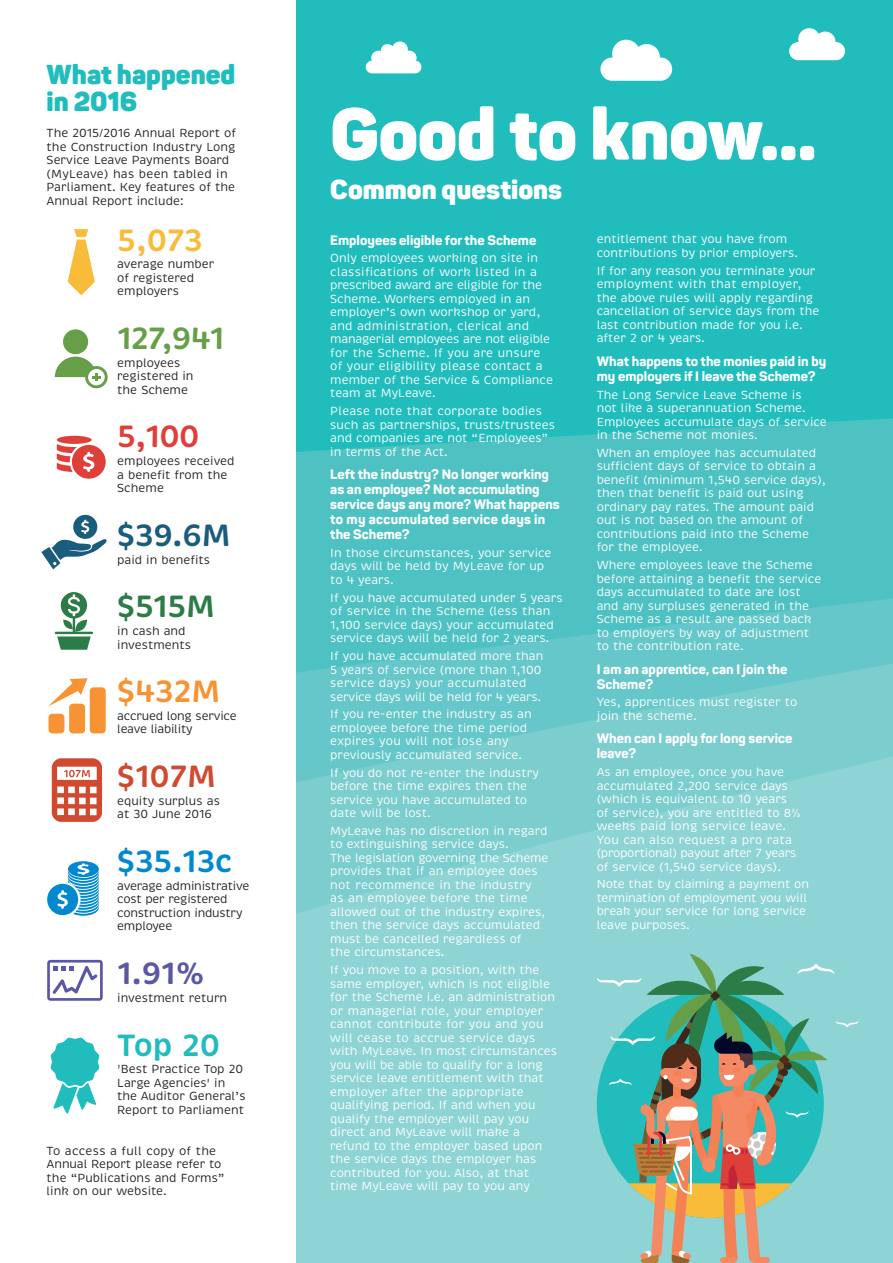
<style>
.page{position:relative;width:893px;height:1263px;background:#fff}
.page>*{position:absolute;margin:0;border:0;box-sizing:border-box;transform-origin:0 0}
.Body_Copy{font:900 72px "Panton";letter-spacing:-.01em;color:#fff}
.t1{font:600 31.5px "Brevia";color:#0089cf}
.t2{font:600 31.5px "Brevia";letter-spacing:-.02em;color:#679e48}
.t3{font:600 31.5px "Brevia";color:#1a5c7c}
.t4{font:600 31.5px "Brevia";color:#5a57a5}
.t5{font:600 31.5px "Brevia";color:#f9bc3a}
.t6{font:600 31.5px "Brevia";color:#df3f39}
.t7{font:600 31.5px "Brevia";color:#2c7c47}
.t8{font:600 31.5px "Brevia";color:#f79332}
.t9{font:600 31.5px "Brevia";color:#d04a31}
.t10{font:600 31.5px "Brevia";color:#21bdbd}
.t11{font:900 27px/27px "Panton";color:#21bdbd}
.Subheads{font:900 27px "Panton";color:#fff}
.t12{font:800 13.5px/15px "Panton";color:#fff}
.Body_Copy-2{font:12px/13.5px "Brevia";color:#fff}
.Body_Copy-3{font:12px/13.5px "Brevia";color:#231f20}
.Body_Copy-4{font:12px/13.5px "Brevia";letter-spacing:-.02em;color:#231f20}
.Bullets{font:12px/13.5px "Brevia";color:#231f20}
</style>
<div class="page">
<div style="left:296px;top:0;width:597px;height:1263px;background:#21bdbd"></div>
<svg style="left:296px;top:418px;width:597px;height:845px;background:#71cbcc"></svg>
<svg style="left:51px;top:1037px;width:48px;height:77px"></svg>
<svg style="left:57px;top:444px;width:49px;height:35px"></svg>
<div style="left:57px;top:436px;width:35px;height:8px;background:#df3f39;border-radius:50%"></div>
<svg style="left:47px;top:960px;width:56px;height:41px"></svg>
<svg style="left:68px;top:229px;width:27px;height:66px"></svg>
<div style="left:63px;top:329px;width:25px;height:25px;background:#679e48;border-radius:50%"></div>
<svg style="left:55px;top:357px;width:53px;height:31px"></svg>
<svg style="left:41px;top:515px;width:66px;height:54px"></svg>
<div style="left:69px;top:704px;width:16px;height:29px;background:#f79332;border-radius:4px"></div>
<div style="left:90px;top:687px;width:16px;height:46px;background:#f79332;border-radius:4px"></div>
<div style="left:49px;top:714px;width:15px;height:19px;background:#f79332;border-radius:4px"></div>
<svg style="left:48px;top:678px;width:40px;height:29px"></svg>
<svg style="left:47px;top:861px;width:52px;height:55px"></svg>
<svg style="left:52px;top:758px;width:50px;height:64px"></svg>
<svg style="left:366px;top:41px;width:55px;height:32px"></svg>
<svg style="left:600px;top:40px;width:72px;height:41px"></svg>
<svg style="left:789px;top:28px;width:56px;height:32px"></svg>
<svg style="left:597px;top:954px;width:261px;height:309px"></svg>
<svg style="left:55px;top:592px;width:38px;height:58px"></svg>
<h1 class="t11" style="left:47px;top:60px;width:190px">What happened in 2016</h1>
<p class="Body_Copy-3" style="left:47px;top:126px;width:191px">The 2015/2016 Annual Report of the Construction Industry Long<br>Service Leave Payments Board (MyLeave) has been tabled in<br>Parliament. Key features of the<br>Annual Report include:</p>
<h1 class="t5" style="left:117px;top:220px;width:87px">5,073</h1>
<p class="Body_Copy-3" style="left:117px;top:258px;width:99px">average number of registered employers</p>
<h1 class="t2" style="left:117px;top:319px;width:109px">127,941</h1>
<p class="Body_Copy-3" style="left:117px;top:356px;width:78px">employees registered in the Scheme</p>
<h1 class="t6" style="left:117px;top:417px;width:84px">5,100</h1>
<p class="Body_Copy-3" style="left:117px;top:454px;width:119px">employees received a benefit from the<br>Scheme</p>
<h1 class="t3" style="left:117px;top:515px;width:115px">$39.6M</h1>
<p class="Body_Copy-3" style="left:117px;top:553px;width:94px">paid in benefits</p>
<h1 class="t7" style="left:117px;top:587px;width:99px">$515M</h1>
<p class="Body_Copy-3" style="left:117px;top:624px;width:75px">in cash and investments</p>
<h1 class="t8" style="left:117px;top:672px;width:105px">$432M</h1>
<p class="Body_Copy-4" style="left:117px;top:709px;width:121px">accrued long service leave liability</p>
<h1 class="t9" style="left:117px;top:757px;width:100px">$107M</h1>
<p class="Bullets" style="left:117px;top:794px;width:104px">equity surplus as at 30 June 2016</p>
<h1 class="t1" style="left:117px;top:841px;width:117px">$35.13c</h1>
<p class="Body_Copy-4" style="left:117px;top:879px;width:134px">average administrative cost per registered construction industry employee</p>
<h1 class="t4" style="left:117px;top:953px;width:89px">1.91%</h1>
<p class="Body_Copy-3" style="left:117px;top:991px;width:112px">investment return</p>
<h1 class="t10" style="left:117px;top:1025px;width:105px">Top 20</h1>
<p class="Body_Copy-3" style="left:117px;top:1063px;width:130px">'Best Practice Top 20<br>Large Agencies' in the Auditor General’s<br>Report to Parliament</p>
<p class="Body_Copy-3" style="left:47px;top:1144px;width:179px">To access a full copy of the<br>Annual Report please refer to the “Publications and Forms” link on our website.</p>
<p class="Body_Copy" style="left:330px;top:88px;width:488px">Good to know...</p>
<p class="Subheads" style="left:330px;top:172px;width:233px">Common questions</p>
<h1 class="t12" style="left:330px;top:232px;width:208px">Employees eligible for the Scheme</h1>
<p class="Body_Copy-2" style="left:330px;top:252px;width:224px">Only employees working on site in classifications of work listed in a prescribed award are eligible for the<br>Scheme. Workers employed in an employer’s own workshop or yard, and administration, clerical and managerial employees are not eligible for the Scheme. If you are unsure of your eligibility please contact a member of the Service &amp; Compliance team at MyLeave.</p>
<p class="Body_Copy-2" style="left:330px;top:404px;width:226px">Please note that corporate bodies such as partnerships, trusts/trustees and companies are not “Employees” in terms of the Act.</p>
<h1 class="t12" style="left:330px;top:467px;width:231px">Left the industry? No longer working as an employee? Not accumulating service days any more? What happens to my accumulated service days in the Scheme?</h1>
<p class="Body_Copy-2" style="left:330px;top:546px;width:223px">In those circumstances, your service days will be held by MyLeave for up to 4 years.</p>
<p class="Body_Copy-2" style="left:330px;top:591px;width:234px">If you have accumulated under 5 years of service in the Scheme (less than 1,100 service days) your accumulated service days will be held for 2 years.</p>
<p class="Body_Copy-2" style="left:330px;top:649px;width:215px">If you have accumulated more than 5 years of service (more than 1,100 service days) your accumulated service days will be held for 4 years.</p>
<p class="Body_Copy-2" style="left:330px;top:707px;width:203px">If you re-enter the industry as an employee before the time period expires you will not lose any previously accumulated service.</p>
<p class="Body_Copy-2" style="left:330px;top:766px;width:210px">If you do not re-enter the industry before the time expires then the service you have accumulated to date will be lost.</p>
<p class="Body_Copy-2" style="left:330px;top:824px;width:220px">MyLeave has no discretion in regard to extinguishing service days.<br>The legislation governing the Scheme provides that if an employee does not recommence in the industry<br>as an employee before the time allowed out of the industry expires, then the service days accumulated must be cancelled regardless of<br>the circumstances.</p>
<p class="Body_Copy-2" style="left:330px;top:963px;width:229px">If you move to a position, with the same employer, which is not eligible for the Scheme i.e. an administration or managerial role, your employer cannot contribute for you and you will cease to accrue service days with MyLeave. In most circumstances you will be able to qualify for a long service leave entitlement with that employer after the appropriate qualifying period. If and when you qualify the employer will pay you direct and MyLeave will make a refund to the employer based upon the service days the employer has contributed for you. Also, at that time MyLeave will pay to you any</p>
<p class="Body_Copy-2" style="left:597px;top:233px;width:203px">entitlement that you have from contributions by prior employers.</p>
<p class="Body_Copy-2" style="left:597px;top:264px;width:224px">If for any reason you terminate your employment with that employer, the above rules will apply regarding cancellation of service days from the last contribution made for you i.e. after 2 or 4 years.</p>
<h1 class="t12" style="left:597px;top:353px;width:231px">What happens to the monies paid in by my employers if I leave the Scheme?</h1>
<p class="Body_Copy-2" style="left:597px;top:388px;width:232px">The Long Service Leave Scheme is<br>not like a superannuation Scheme.<br>Employees accumulate days of service in the Scheme not monies.</p>
<p class="Body_Copy-2" style="left:597px;top:446px;width:231px">When an employee has accumulated sufficient days of service to obtain a benefit (minimum 1,540 service days), then that benefit is paid out using ordinary pay rates. The amount paid out is not based on the amount of contributions paid into the Scheme for the employee.</p>
<p class="Body_Copy-2" style="left:597px;top:558px;width:226px">Where employees leave the Scheme before attaining a benefit the service days accumulated to date are lost and any surpluses generated in the Scheme as a result are passed back to employers by way of adjustment to the contribution rate.</p>
<h1 class="t12" style="left:597px;top:661px;width:192px">I am an apprentice, can I join the<br>Scheme?</h1>
<p class="Body_Copy-2" style="left:597px;top:696px;width:202px">Yes, apprentices must register to join the scheme.</p>
<h1 class="t12" style="left:597px;top:731px;width:197px">When can I apply for long service leave?</h1>
<p class="Body_Copy-2" style="left:597px;top:765px;width:205px">As an employee, once you have accumulated 2,200 service days (which is equivalent to 10 years of service), you are entitled to 8⅔ weeks paid long service leave.<br>You can also request a pro rata (proportional) payout after 7 years of service (1,540 service days).</p>
<p class="Body_Copy-2" style="left:597px;top:878px;width:214px">Note that by claiming a payment on termination of employment you will break your service for long service leave purposes.</p>
</div>
